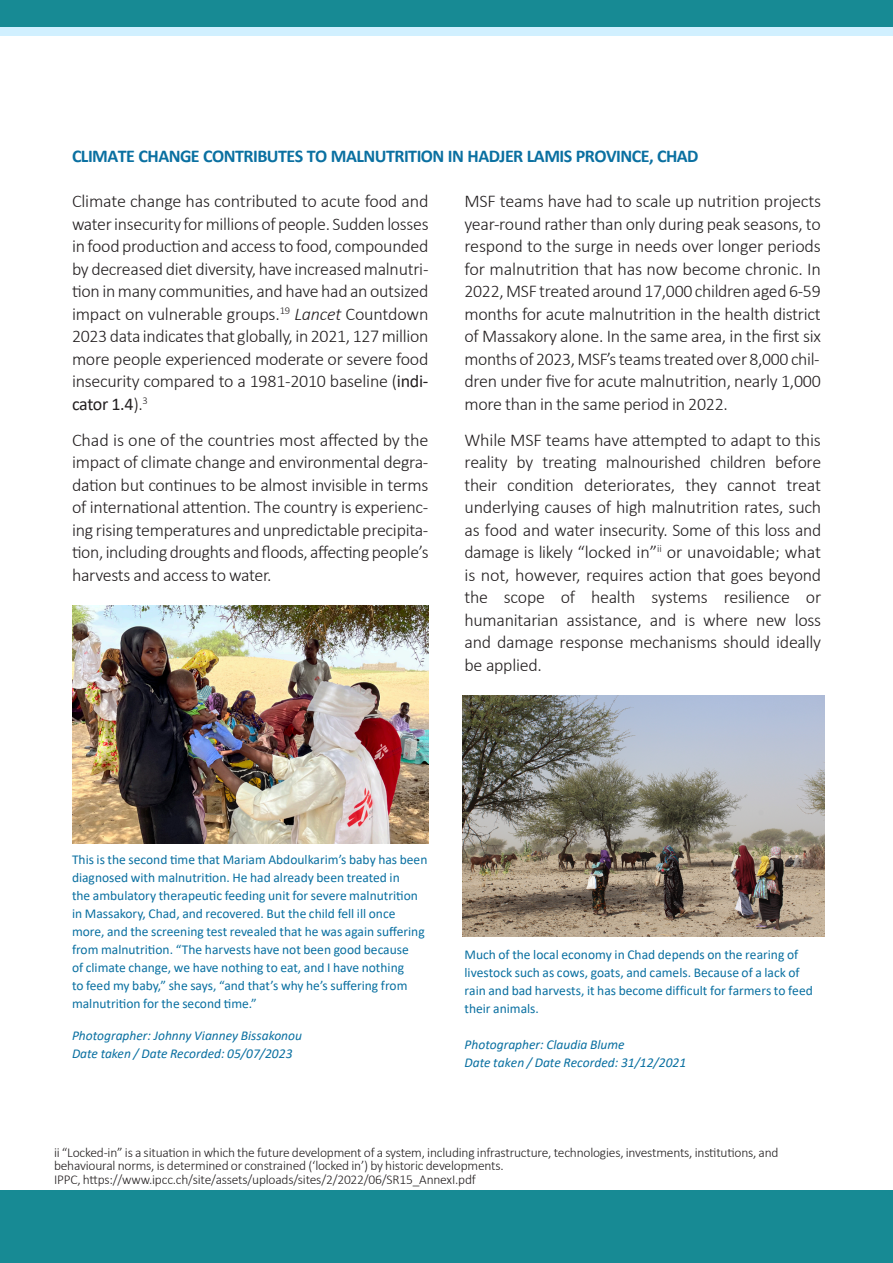
<style>
.page{position:relative;width:893px;height:1263px;background:#fff}
.page>*{position:absolute;margin:0;border:0;box-sizing:border-box;transform-origin:0 0}
.Body{font:300 18px/22.5px "Calibri";letter-spacing:-.015em;color:#231f20;text-align:justify}
.H2_Line{font:700 18px "Calibri";letter-spacing:-.03em;color:#0a70a1}
.t1{font:13.5px/18px "Calibri";color:#0a70a1}
.Footnote{font:300 13.5px/13.5px "Calibri";letter-spacing:-.015em;color:#231f20}
.t2{font:italic 13.5px/18px "Calibri";color:#0a70a1}
.t3{font:italic 13.5px/18px "Calibri";color:#0a70a1}
.s1{font-style:italic}
.s2{font-weight:400}
</style>
<div class="page">
<div style="left:0;top:0;width:893px;height:27px;background:#178a94"></div>
<div style="left:0;top:27px;width:893px;height:9px;background:#d1f0ff"></div>
<div style="left:0;top:1191px;width:893px;height:72px;background:#178a94"></div>
<img style="left:72px;top:605px;width:356px;height:238px">
<img style="left:463px;top:695px;width:362px;height:241px">
<h2 class="H2_Line" style="left:72px;top:143px;width:628px">CLIMATE CHANGE CONTRIBUTES TO MALNUTRITION IN HADJER LAMIS PROVINCE, CHAD</h2>
<p class="Body" style="left:72px;top:190px;width:358px">Climate change has contributed to acute food and water insecurity for millions of people. Sudden losses in food production and access to food, compounded by decreased diet diversity, have increased malnutri&shy;tion in many communities, and have had an outsized impact on vulnerable groups.<sup>19</sup> <span class="s1">Lancet</span> Countdown 2023 data indicates that globally, in 2021, 127 million more people experienced moderate or severe food insecurity compared to a 1981-2010 baseline (<span class="s2">indi&shy;cator 1.4</span>).<sup>3</sup></p>
<p class="Body" style="left:72px;top:428px;width:358px">Chad is one of the countries most affected by the impact of climate change and environmental degra&shy;dation but continues to be almost invisible in terms of international attention. The country is experienc&shy;ing rising temperatures and unpredictable precipita&shy;tion, including droughts and floods, affecting people’s harvests and access to water.</p>
<p class="Body" style="left:464px;top:190px;width:358px">MSF teams have had to scale up nutrition projects year-round rather than only during peak seasons, to respond to the surge in needs over longer periods for malnutrition that has now become chronic. In 2022, MSF treated around 17,000 children aged 6-59 months for acute malnutrition in the health district of Massakory alone. In the same area, in the first six months of 2023, MSF’s teams treated over 8,000 chil&shy;dren under five for acute malnutrition, nearly 1,000 more than in the same period in 2022.</p>
<p class="Body" style="left:464px;top:428px;width:358px">While MSF teams have attempted to adapt to this reality by treating malnourished children before their condition deteriorates, they cannot treat underlying causes of high malnutrition rates, such as food and water insecurity. Some of this loss and damage is likely “locked in”<sup>ii</sup> or unavoidable; what is not, however, requires action that goes beyond the scope of health systems resilience or humanitarian assistance, and is where new loss and damage response mechanisms should ideally be applied.</p>
<p class="t1" style="left:72px;top:850px;width:357px">This is the second time that Mariam Abdoulkarim’s baby has been diagnosed with malnutrition. He had already been treated in<br>the ambulatory therapeutic feeding unit for severe malnutrition in Massakory, Chad, and recovered. But the child fell ill once more, and the screening test revealed that he was again suffering from malnutrition. “The harvests have not been good because<br>of climate change, we have nothing to eat, and I have nothing<br>to feed my baby,” she says, “and that’s why he’s suffering from malnutrition for the second time.”</p>
<p class="t2" style="left:72px;top:1025px;width:232px">Photographer: Johnny Vianney Bissakonou<br>Date taken / Date Recorded: 05/07/2023</p>
<p class="t1" style="left:464px;top:945px;width:350px">Much of the local economy in Chad depends on the rearing of livestock such as cows, goats, and camels. Because of a lack of rain and bad harvests, it has become difficult for farmers to feed their animals.</p>
<p class="t3" style="left:464px;top:1034px;width:223px">Photographer: Claudia Blume<br>Date taken / Date Recorded: 31/12/2021</p>
<p class="Footnote" style="left:54px;top:1145px;width:726px">ii “Locked-in” is a situation in which the future development of a system, including infrastructure, technologies, investments, institutions, and behavioural norms, is determined or constrained (‘locked in’) by historic developments.<br>IPPC, https://www.ipcc.ch/site/assets/uploads/sites/2/2022/06/SR15_AnnexI.pdf</p>
</div>
